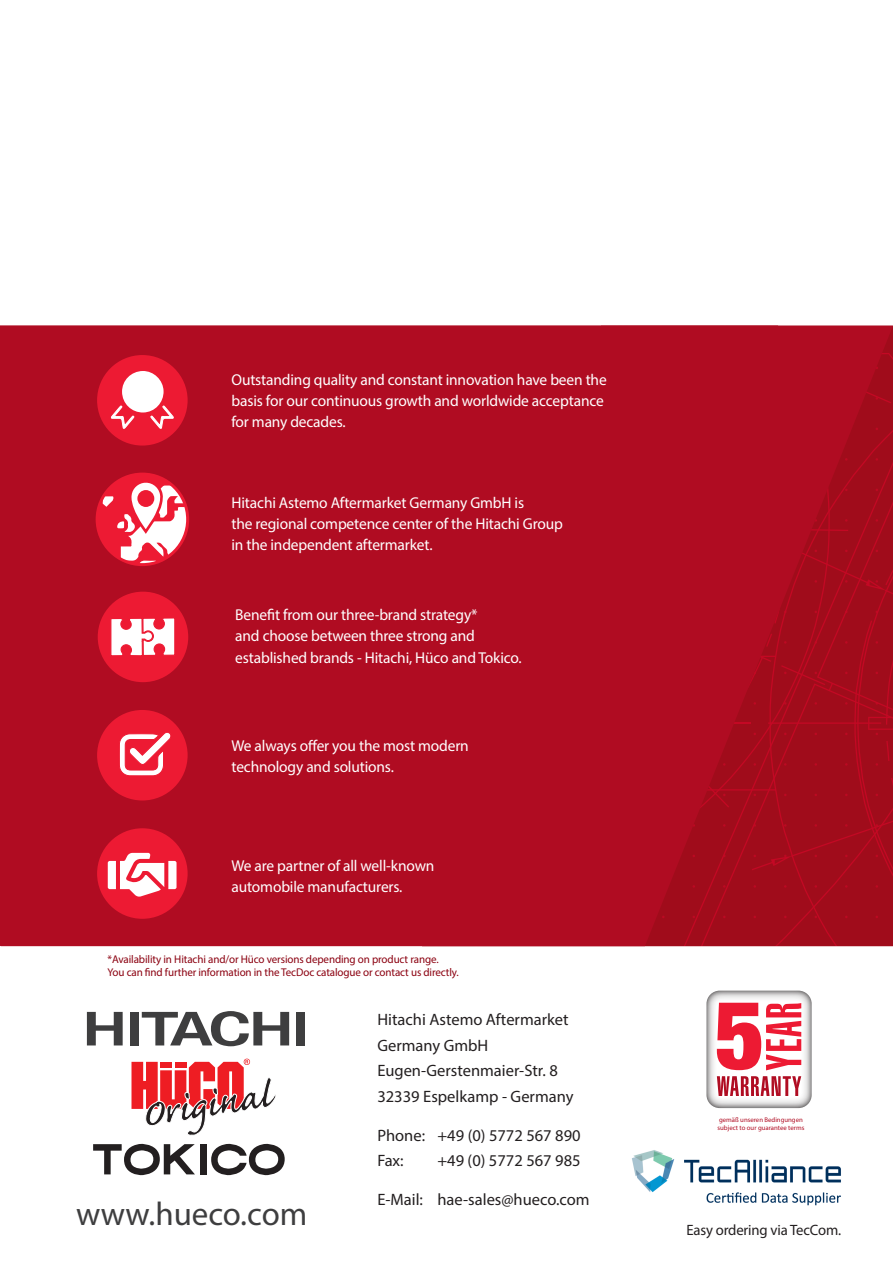
<style>
.page{position:relative;width:893px;height:1263px;background:#fff}
.page>*{position:absolute;margin:0;border:0;box-sizing:border-box;transform-origin:0 0}
.t1{font:33px "Myriad Pro";color:#3e3e3f}
.t2{font:16.5px "Myriad Pro";color:#231f20}
.t3{font:15.75px "Myriad Pro";letter-spacing:-.01em;color:#fff}
.t4{font:15px "Myriad Pro";letter-spacing:-.01em;color:#231f20}
.t5{font:11.25px "Myriad Pro";letter-spacing:-.01em;color:#8b0110}
.t6{font:6.75px "Myriad Pro";color:#b00c22}
</style>
<div class="page">
<div style="left:296px;top:1012px;width:9px;height:33px;background:#3e3e3f"></div>
<svg style="left:87px;top:1012px;width:36px;height:33px"></svg>
<div style="left:130px;top:1012px;width:9px;height:33px;background:#3e3e3f"></div>
<svg style="left:142px;top:1011px;width:147px;height:35px"></svg>
<svg style="left:131px;top:1059px;width:145px;height:76px"></svg>
<img style="left:632px;top:1150px;width:209px;height:56px">
<div style="left:704px;top:989px;width:109px;height:122px;background:#231f20;opacity:.75"></div>
<svg style="left:717px;top:1076px;width:84px;height:20px"></svg>
<svg style="left:717px;top:1003px;width:84px;height:67px"></svg>
<svg style="left:778px;top:326px;width:115px;height:620px;background:#a50b1d"></svg>
<div style="left:0;top:325px;width:778px;height:621px;background:#b00c22"></div>
<div style="left:97px;top:355px;width:91px;height:91px;background:#ed1a33;border-radius:50%"></div>
<div style="left:122px;top:371px;width:42px;height:42px;background:#fff;border-radius:50%"></div>
<div style="left:97px;top:710px;width:91px;height:90px;background:#ed1a33;border-radius:50%"></div>
<svg style="left:119px;top:732px;width:52px;height:44px"></svg>
<div style="left:97px;top:828px;width:91px;height:91px;background:#ed1a33;border-radius:50%"></div>
<div style="left:98px;top:592px;width:90px;height:90px;background:#ed1a33;border-radius:50%"></div>
<svg style="left:108px;top:853px;width:69px;height:44px"></svg>
<svg style="left:97px;top:393px;width:88px;height:264px"></svg>
<div style="left:137px;top:490px;width:17px;height:17px;background:#ed1a33;border-radius:50%"></div>
<div style="left:96px;top:473px;width:93px;height:93px;border:3px solid #ed1a33;border-radius:50%"></div>
<div style="left:200px;top:1144px;width:6px;height:30px;background:#231f20"></div>
<svg style="left:93px;top:1144px;width:102px;height:31px"></svg>
<svg style="left:211px;top:1144px;width:74px;height:31px"></svg>
<p class="t3" style="left:231px;top:370px;width:377px">Outstanding quality and constant innovation have been the</p>
<p class="t3" style="left:231px;top:391px;width:374px">basis for our continuous growth and worldwide acceptance</p>
<p class="t3" style="left:231px;top:412px;width:116px">for many decades.</p>
<p class="t3" style="left:231px;top:493px;width:294px">Hitachi Astemo Aftermarket Germany GmbH is</p>
<p class="t3" style="left:231px;top:514px;width:333px">the regional competence center of the Hitachi Group</p>
<p class="t3" style="left:231px;top:535px;width:203px">in the independent aftermarket.</p>
<p class="t3" style="left:235px;top:605px;width:244px">Benefit from our three-brand strategy*</p>
<p class="t3" style="left:235px;top:626px;width:241px">and choose between three strong and</p>
<p class="t3" style="left:235px;top:647px;width:288px">established brands - Hitachi, Hüco and Tokico.</p>
<p class="t3" style="left:231px;top:736px;width:239px">We always offer you the most modern</p>
<p class="t3" style="left:231px;top:757px;width:164px">technology and solutions.</p>
<p class="t3" style="left:231px;top:856px;width:205px">We are partner of all well-known</p>
<p class="t3" style="left:231px;top:877px;width:172px">automobile manufacturers.</p>
<p class="t5" style="left:108px;top:952px;width:333px">*Availability in Hitachi and/or Hüco versions depending on product range.</p>
<p class="t5" style="left:108px;top:965px;width:353px">You can find further information in the TecDoc catalogue or contact us directly.</p>
<p class="t1" style="left:76px;top:1193px;width:233px">www.hueco.com</p>
<p class="t2" style="left:377px;top:1009px;width:193px">Hitachi Astemo Aftermarket</p>
<p class="t2" style="left:377px;top:1035px;width:112px">Germany GmbH</p>
<p class="t2" style="left:377px;top:1060px;width:182px">Eugen-Gerstenmaier-Str. 8</p>
<p class="t2" style="left:377px;top:1086px;width:198px">32339 Espelkamp - Germany</p>
<p class="t2" style="left:377px;top:1125px;width:205px">Phone: +49 (0) 5772 567 890</p>
<p class="t2" style="left:377px;top:1150px;width:28px">Fax:</p>
<p class="t2" style="left:437px;top:1150px;width:145px">+49 (0) 5772 567 985</p>
<p class="t2" style="left:377px;top:1189px;width:214px">E-Mail: hae-sales@hueco.com</p>
<p class="t6" style="left:719px;top:1116px;width:85px">gemäß unseren Bedingungen</p>
<p class="t6" style="left:718px;top:1124px;width:88px">subject to our guarantee terms</p>
<p class="t4" style="left:686px;top:1221px;width:156px">Easy ordering via TecCom.</p>
</div>
